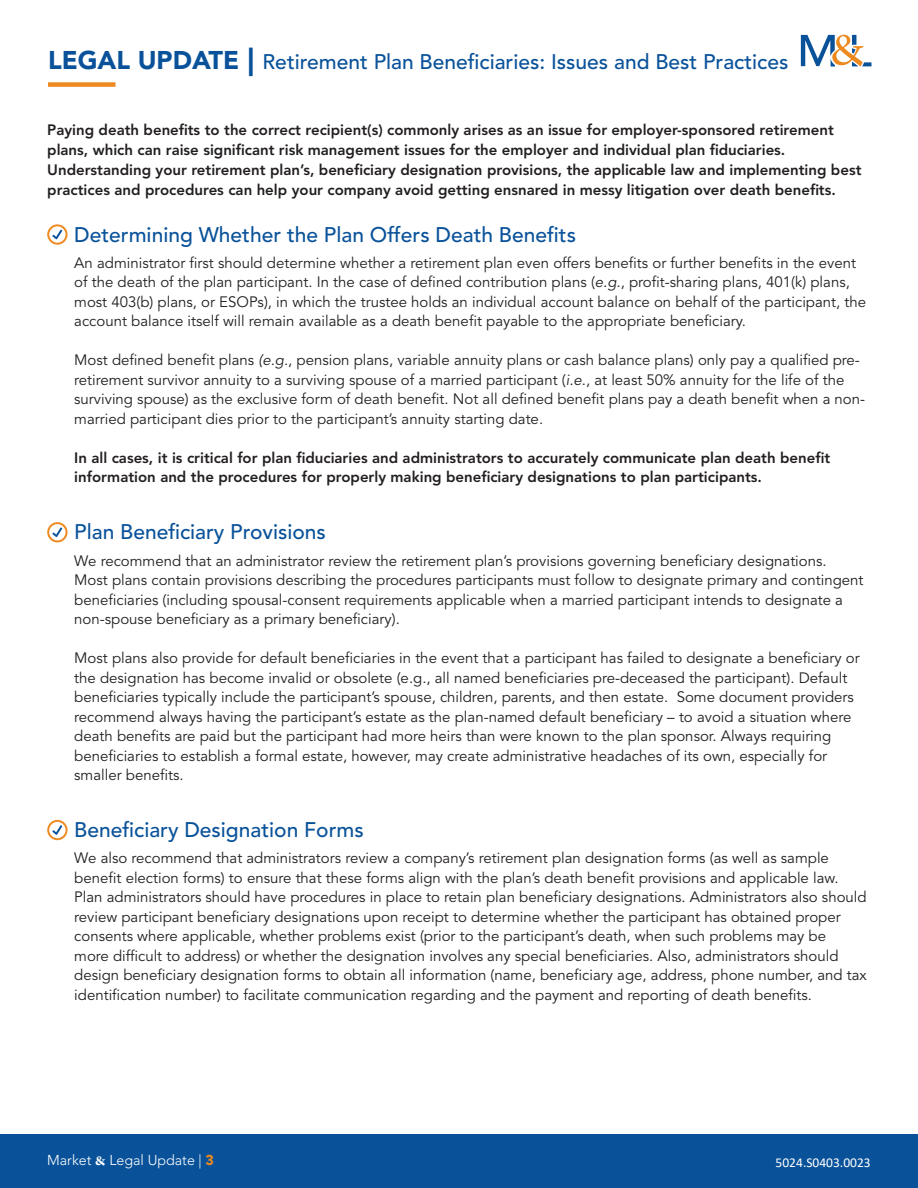
<style>
.page{position:relative;width:918px;height:1188px;background:#fff}
.page>*{position:absolute;margin:0;border:0;box-sizing:border-box;transform-origin:0 0}
.Subhead_3{font:500 21px "Avenir LT Std";color:#09529a}
.Sub_head_1{font:500 21px "Avenir LT Std";color:#09529a}
.Bullet_San_Serif{font:15px/19.5px "Avenir LT Std";color:#231f20}
.Body_Copy_Sans_Serif{font:800 15px/20.2px "Avenir LT Std";color:#231f20}
.Bullet_San_Serif-2{font:800 15px/19.5px "Avenir LT Std";color:#231f20}
.t1{font:300 14.25px "Avenir LT Std";color:#fff}
.t2{font:13.5px "Calibri";color:#fff}
.s1{font-weight:900;font-size:25.5px}
.s2{font-weight:900;font-size:28.5px}
.s3{font-style:italic}
.s4{font-family:"Arno Pro";font-weight:700}
.s5{font-weight:900;color:#ed891d}
</style>
<div class="page">
<div style="left:0;top:1134px;width:918px;height:54px;background:#09529a"></div>
<svg style="left:801px;top:35px;width:70px;height:31px"></svg>
<div style="left:48px;top:82px;width:68px;height:5px;background:#ed891d"></div>
<svg style="left:47px;top:224px;width:21px;height:21px"></svg>
<svg style="left:47px;top:522px;width:21px;height:20px"></svg>
<svg style="left:47px;top:820px;width:21px;height:20px"></svg>
<p class="Sub_head_1" style="left:48px;top:49px;width:742px"><span class="s1">LEGAL UPDATE</span> <span class="s2">|</span> Retirement Plan Beneficiaries: Issues and Best Practices</p>
<p class="Body_Copy_Sans_Serif" style="left:47px;top:119px;width:816px">Paying death benefits to the correct recipient(s) commonly arises as an issue for employer-sponsored retirement plans, which can raise significant risk management issues for the employer and individual plan fiduciaries.<br>Understanding your retirement plan’s, beneficiary designation provisions, the applicable law and implementing best practices and procedures can help your company avoid getting ensnared in messy litigation over death benefits.</p>
<p class="Subhead_3" style="left:74px;top:222px;width:503px">Determining Whether the Plan Offers Death Benefits</p>
<p class="Bullet_San_Serif" style="left:74px;top:253px;width:794px">An administrator first should determine whether a retirement plan even offers benefits or further benefits in the event of the death of the plan participant. In the case of defined contribution plans (<span class="s3">e.g.</span>, profit-sharing plans, 401(k) plans, most 403(b) plans, or ESOPs), in which the trustee holds an individual account balance on behalf of the participant, the account balance itself will remain available as a death benefit payable to the appropriate beneficiary.</p>
<p class="Bullet_San_Serif" style="left:74px;top:351px;width:792px">Most defined benefit plans <span class="s3">(e.g</span>., pension plans, variable annuity plans or cash balance plans) only pay a qualified pre&shy;retirement survivor annuity to a surviving spouse of a married participant (<span class="s3">i.e</span>., at least 50% annuity for the life of the surviving spouse) as the exclusive form of death benefit. Not all defined benefit plans pay a death benefit when a non&shy;married participant dies prior to the participant’s annuity starting date.</p>
<p class="Bullet_San_Serif-2" style="left:74px;top:448px;width:757px">In all cases, it is critical for plan fiduciaries and administrators to accurately communicate plan death benefit information and the procedures for properly making beneficiary designations to plan participants.</p>
<p class="Subhead_3" style="left:74px;top:520px;width:253px">Plan Beneficiary Provisions</p>
<p class="Bullet_San_Serif" style="left:74px;top:551px;width:791px">We recommend that an administrator review the retirement plan’s provisions governing beneficiary designations.<br>Most plans contain provisions describing the procedures participants must follow to designate primary and contingent beneficiaries (including spousal-consent requirements applicable when a married participant intends to designate a non-spouse beneficiary as a primary beneficiary).</p>
<p class="Bullet_San_Serif" style="left:74px;top:649px;width:787px">Most plans also provide for default beneficiaries in the event that a participant has failed to designate a beneficiary or the designation has become invalid or obsolete (e.g., all named beneficiaries pre-deceased the participant). Default beneficiaries typically include the participant’s spouse, children, parents, and then estate. Some document providers recommend always having the participant’s estate as the plan-named default beneficiary – to avoid a situation where death benefits are paid but the participant had more heirs than were known to the plan sponsor. Always requiring beneficiaries to establish a formal estate, however, may create administrative headaches of its own, especially for smaller benefits.</p>
<p class="Subhead_3" style="left:74px;top:818px;width:291px">Beneficiary Designation Forms</p>
<p class="Bullet_San_Serif" style="left:74px;top:849px;width:794px">We also recommend that administrators review a company’s retirement plan designation forms (as well as sample benefit election forms) to ensure that these forms align with the plan’s death benefit provisions and applicable law.<br>Plan administrators should have procedures in place to retain plan beneficiary designations. Administrators also should review participant beneficiary designations upon receipt to determine whether the participant has obtained proper consents where applicable, whether problems exist (prior to the participant’s death, when such problems may be<br>more difficult to address) or whether the designation involves any special beneficiaries. Also, administrators should design beneficiary designation forms to obtain all information (name, beneficiary age, address, phone number, and tax identification number) to facilitate communication regarding and the payment and reporting of death benefits.</p>
<p class="t1" style="left:47px;top:1152px;width:168px">Market <span class="s4">&amp;</span> Legal Update | <span class="s5">3</span></p>
<p class="t2" style="left:776px;top:1153px;width:97px">5024.S0403.0023</p>
</div>
